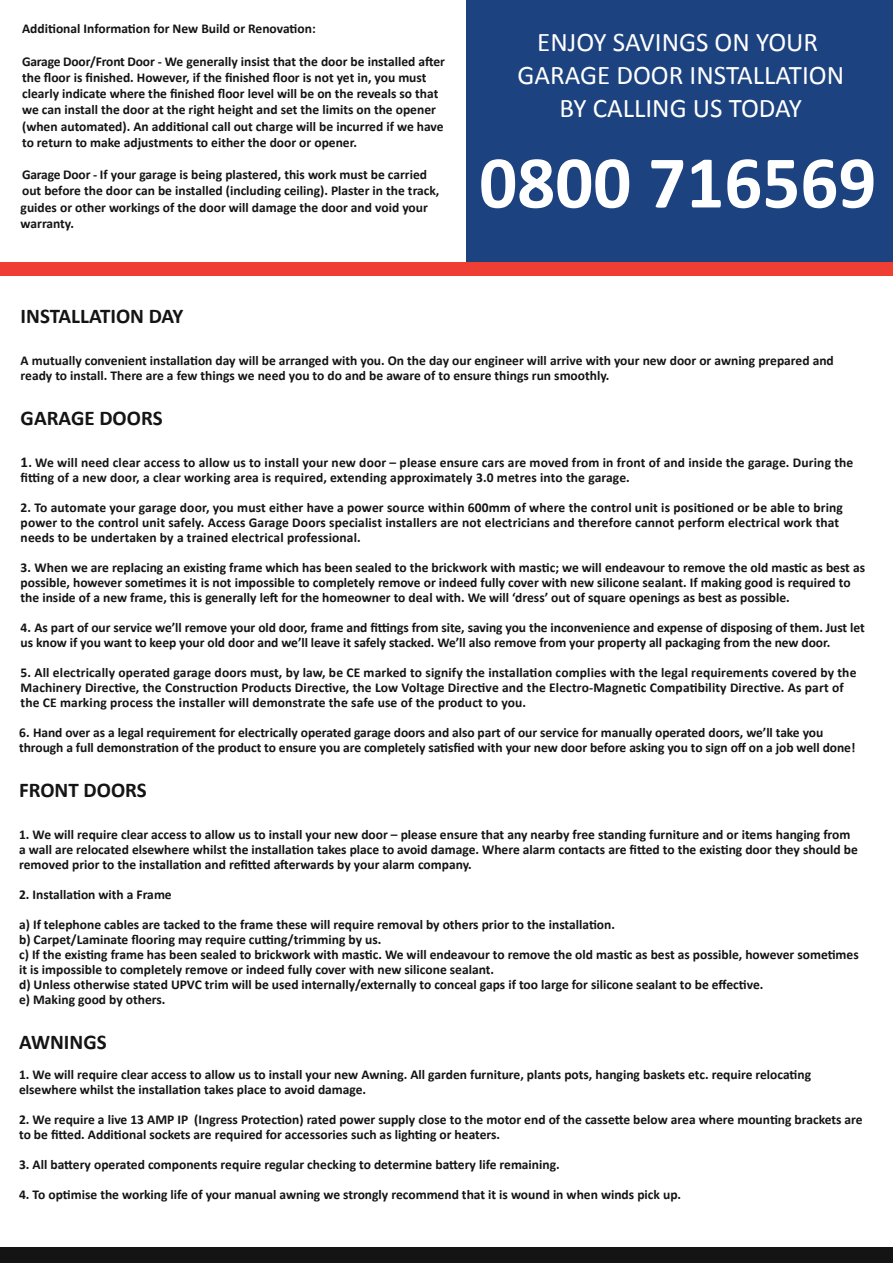
<style>
.page{position:relative;width:893px;height:1263px;background:#fff}
.page>*{position:absolute;margin:0;border:0;box-sizing:border-box;transform-origin:0 0}
.t1{font:700 75px "Calibri";color:#fff}
.t2{font:27px/33px "Calibri";color:#fff;text-align:center}
.t3{font:700 21px "Calibri";color:#141414}
.t4{font:700 13.5px/15px "Calibri";color:#141414}
.s1{font-size:15px}
</style>
<div class="page">
<div style="left:0;top:1247px;width:893px;height:16px;background:#141414"></div>
<div style="left:0;top:262px;width:893px;height:14px;background:#ef3e34"></div>
<div style="left:467px;top:0;width:426px;height:262px;background:#1c4280"></div>
<p class="t4" style="left:22px;top:21px;width:295px">Additional Information for New Build or Renovation:</p>
<p class="t4" style="left:22px;top:53px;width:424px;line-height:16.2px">Garage Door/Front Door - We generally insist that the door be installed after the floor is finished. However, if the finished floor is not yet in, you must clearly indicate where the finished floor level will be on the reveals so that we can install the door at the right height and set the limits on the opener (when automated). An additional call out charge will be incurred if we have to return to make adjustments to either the door or opener.</p>
<p class="t4" style="left:21px;top:167px;width:420px;line-height:16.2px">Garage Door - If your garage is being plastered, this work must be carried out before the door can be installed (including ceiling). Plaster in the track, guides or other workings of the door will damage the door and void your warranty.</p>
<h2 class="t2" style="left:517px;top:26px;width:328px">ENJOY SAVINGS ON YOUR<br>GARAGE DOOR INSTALLATION<br>BY CALLING US TODAY</h2>
<h1 class="t1" style="left:479px;top:135px;width:399px">0800 716569</h1>
<h3 class="t3" style="left:21px;top:303px;width:164px">INSTALLATION DAY</h3>
<p class="t4" style="left:21px;top:353px;width:815px">A mutually convenient installation day will be arranged with you. On the day our engineer will arrive with your new door or awning prepared and ready to install. There are a few things we need you to do and be aware of to ensure things run smoothly.</p>
<h3 class="t3" style="left:21px;top:405px;width:143px">GARAGE DOORS</h3>
<p class="t4" style="left:21px;top:455px;width:834px"><span class="s1">1</span>. We will need clear access to allow us to install your new door – please ensure cars are moved from in front of and inside the garage. During the fitting of a new door, a clear working area is required, extending approximately 3.0 metres into the garage.</p>
<p class="t4" style="left:21px;top:500px;width:824px">2. To automate your garage door, you must either have a power source within 600mm of where the control unit is positioned or be able to bring power to the control unit safely. Access Garage Doors specialist installers are not electricians and therefore cannot perform electrical work that needs to be undertaken by a trained electrical professional.</p>
<p class="t4" style="left:21px;top:560px;width:846px">3. When we are replacing an existing frame which has been sealed to the brickwork with mastic; we will endeavour to remove the old mastic as best as possible, however sometimes it is not impossible to completely remove or indeed fully cover with new silicone sealant. If making good is required to the inside of a new frame, this is generally left for the homeowner to deal with. We will ‘dress’ out of square openings as best as possible.</p>
<p class="t4" style="left:21px;top:620px;width:846px">4. As part of our service we’ll remove your old door, frame and fittings from site, saving you the inconvenience and expense of disposing of them. Just let us know if you want to keep your old door and we’ll leave it safely stacked. We’ll also remove from your property all packaging from the new door.</p>
<p class="t4" style="left:21px;top:665px;width:837px">5. All electrically operated garage doors must, by law, be CE marked to signify the installation complies with the legal requirements covered by the<br>Machinery Directive, the Construction Products Directive, the Low Voltage Directive and the Electro-Magnetic Compatibility Directive. As part of the CE marking process the installer will demonstrate the safe use of the product to you.</p>
<p class="t4" style="left:19px;top:725px;width:838px">6. Hand over as a legal requirement for electrically operated garage doors and also part of our service for manually operated doors, we’ll take you through a full demonstration of the product to ensure you are completely satisfied with your new door before asking you to sign off on a job well done!</p>
<h3 class="t3" style="left:19px;top:777px;width:129px">FRONT DOORS</h3>
<p class="t4" style="left:19px;top:827px;width:840px">1. We will require clear access to allow us to install your new door – please ensure that any nearby free standing furniture and or items hanging from a wall are relocated elsewhere whilst the installation takes place to avoid damage. Where alarm contacts are fitted to the existing door they should be removed prior to the installation and refitted afterwards by your alarm company.</p>
<p class="t4" style="left:19px;top:887px;width:154px">2. Installation with a Frame</p>
<p class="t4" style="left:19px;top:917px;width:841px">a) If telephone cables are tacked to the frame these will require removal by others prior to the installation.<br>b) Carpet/Laminate flooring may require cutting/trimming by us.<br>c) If the existing frame has been sealed to brickwork with mastic. We will endeavour to remove the old mastic as best as possible, however sometimes it is impossible to completely remove or indeed fully cover with new silicone sealant.<br>d) Unless otherwise stated UPVC trim will be used internally/externally to conceal gaps if too large for silicone sealant to be effective.<br>e) Making good by others.</p>
<h3 class="t3" style="left:19px;top:1029px;width:89px">AWNINGS</h3>
<p class="t4" style="left:19px;top:1067px;width:794px">1. We will require clear access to allow us to install your new Awning. All garden furniture, plants pots, hanging baskets etc. require relocating elsewhere whilst the installation takes place to avoid damage.</p>
<p class="t4" style="left:19px;top:1112px;width:845px">2. We require a live 13 AMP IP (Ingress Protection) rated power supply close to the motor end of the cassette below area where mounting brackets are to be fitted. Additional sockets are required for accessories such as lighting or heaters.</p>
<p class="t4" style="left:19px;top:1157px;width:542px">3. All battery operated components require regular checking to determine battery life remaining.</p>
<p class="t4" style="left:19px;top:1187px;width:664px">4. To optimise the working life of your manual awning we strongly recommend that it is wound in when winds pick up.</p>
</div>
